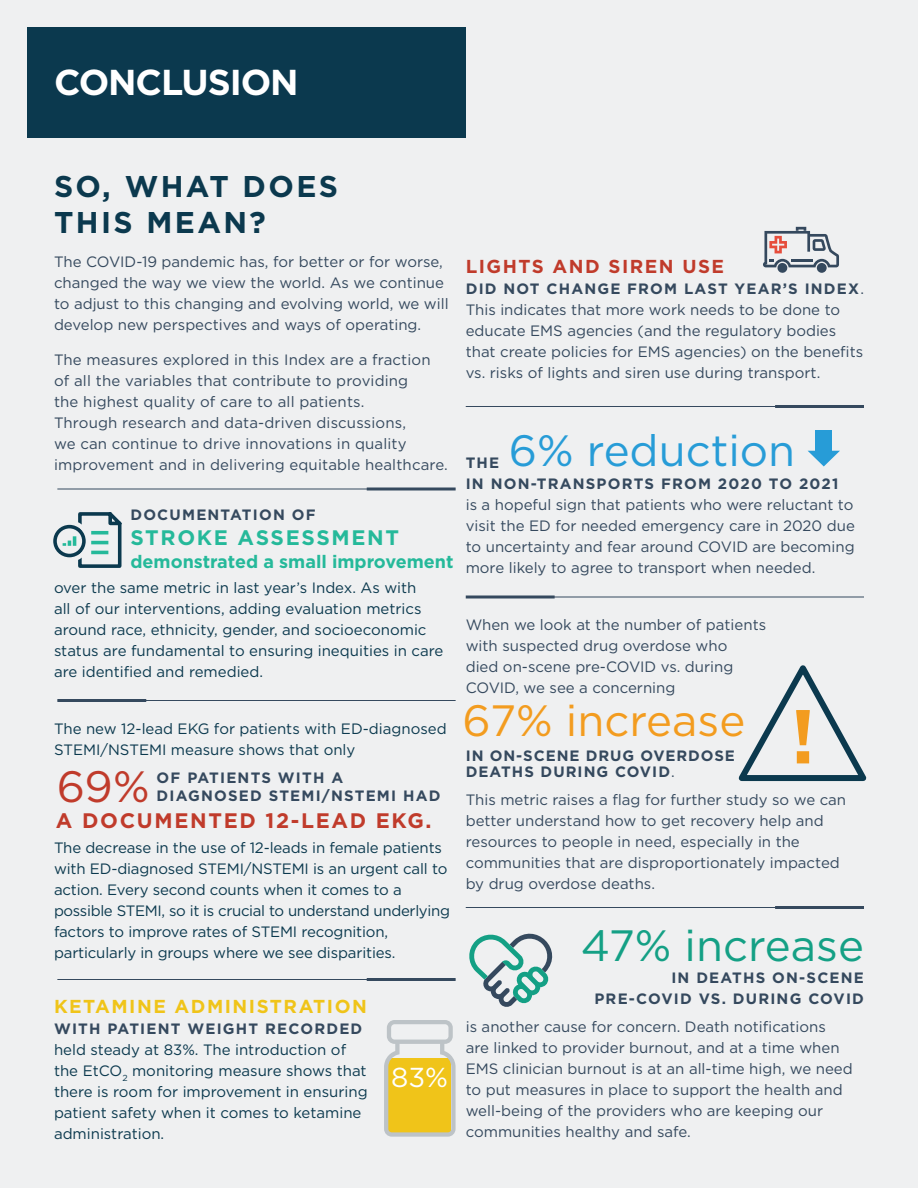
<style>
.page{position:relative;width:918px;height:1188px;background:#eff0f1}
.page>*{position:absolute;margin:0;border:0;box-sizing:border-box;transform-origin:0 0}
.t1{font:700 76.35px "Gotham";color:#f39c1f}
.t2{font:43.8px "Gotham";color:#14a085}
.t3{font:43.8px "Gotham";color:#279cd7}
.t4{font:43.8px "Gotham";color:#f39c1f}
.t5{font:43.8px "Gotham";color:#c03b2b}
.t6{font:700 36px "Gotham";letter-spacing:-.03em;color:#fff}
.t7{font:700 30px/36px "Gotham";letter-spacing:.08em;color:#0b394e}
.t8{font:27.45px "Gotham";color:#fff}
.t9{font:700 21px "Gotham";letter-spacing:.08em;color:#c03b2b}
.t10{font:700 21px "Gotham";letter-spacing:.08em;color:#25b99a}
.t11{font:700 18.75px "Gotham";letter-spacing:.08em;color:#f0c419}
.t12{font:700 18.75px "Gotham";letter-spacing:.08em;color:#c03b2b}
.t13{font:700 18px "Gotham";color:#25b99a}
.t14{font:15px/21px "Gotham";color:#35495e}
.t15{font:15px/21px "Gotham";color:#0b394e}
.t16{font:700 15px/21px "Gotham";letter-spacing:.08em;color:#35495e}
.t17{font:700 15px/16.5px "Gotham";letter-spacing:.06em;color:#35495e}
.s1{font-weight:700}
.s2{font-weight:400}
</style>
<div class="page">
<div style="left:27px;top:27px;width:439px;height:111px;background:#0b394e"></div>
<div style="left:49px;top:520px;width:41px;height:42px;border:5px solid #eff0f1;border-radius:50%"></div>
<svg style="left:55px;top:527px;width:29px;height:29px"></svg>
<div style="left:53px;top:525px;width:33px;height:32px;border:4px solid #0b394e;border-radius:50%"></div>
<svg style="left:63px;top:512px;width:59px;height:56px"></svg>
<hr style="left:57px;top:489px;width:398px;height:1px;background:#35495e">
<hr style="left:367px;top:487px;width:89px;height:3px;background:#35495e">
<hr style="left:466px;top:406px;width:397px;height:1px;background:#35495e">
<hr style="left:775px;top:405px;width:89px;height:3px;background:#35495e">
<hr style="left:466px;top:907px;width:397px;height:1px;background:#35495e">
<hr style="left:775px;top:906px;width:89px;height:3px;background:#35495e">
<hr style="left:466px;top:597px;width:398px;height:1px;background:#35495e">
<hr style="left:466px;top:595px;width:89px;height:3px;background:#35495e">
<hr style="left:57px;top:979px;width:398px;height:1px;background:#35495e">
<hr style="left:367px;top:978px;width:89px;height:3px;background:#35495e">
<hr style="left:58px;top:700px;width:398px;height:1px;background:#35495e">
<hr style="left:57px;top:699px;width:89px;height:3px;background:#35495e">
<svg style="left:384px;top:1020px;width:72px;height:117px"></svg>
<svg style="left:763px;top:227px;width:76px;height:46px"></svg>
<div style="left:816px;top:430px;width:16px;height:21px;background:#279cd7"></div>
<svg style="left:808px;top:451px;width:32px;height:15px"></svg>
<svg style="left:738px;top:665px;width:129px;height:117px"></svg>
<svg style="left:469px;top:933px;width:84px;height:74px"></svg>
<h3 class="t6" style="left:54px;top:66px;width:246px">CONCLUSION</h3>
<h3 class="t7" style="left:54px;top:170px;width:286px">SO, WHAT DOES<br>THIS MEAN?</h3>
<p class="t14" style="left:54px;top:252px;width:396px">The COVID-19 pandemic has, for better or for worse, changed the way we view the world. As we continue to adjust to this changing and evolving world, we will develop new perspectives and ways of operating.</p>
<p class="t14" style="left:54px;top:350px;width:395px">The measures explored in this Index are a fraction of all the variables that contribute to providing<br>the highest quality of care to all patients.<br>Through research and data-driven discussions,<br>we can continue to drive innovations in quality improvement and in delivering equitable healthcare.</p>
<p class="t16" style="left:130px;top:505px;width:187px">DOCUMENTATION OF</p>
<h3 class="t10" style="left:130px;top:529px;width:270px">STROKE ASSESSMENT</h3>
<p class="t13" style="left:130px;top:553px;width:325px">demonstrated a small improvement</p>
<p class="t15" style="left:54px;top:578px;width:391px">over the same metric in last year’s Index. As with<br>all of our interventions, adding evaluation metrics around race, ethnicity, gender, and socioeconomic status are fundamental to ensuring inequities in care are identified and remedied.</p>
<p class="t15" style="left:54px;top:719px;width:394px">The new 12-lead EKG for patients with ED-diagnosed<br>STEMI/NSTEMI measure shows that only</p>
<h2 class="t5" style="left:57px;top:767px;width:94px">69%</h2>
<p class="t16" style="left:157px;top:768px;width:188px">OF PATIENTS WITH A</p>
<p class="t16" style="left:157px;top:786px;width:285px">DIAGNOSED STEMI/NSTEMI HAD</p>
<h3 class="t9" style="left:56px;top:811px;width:377px">A DOCUMENTED 12-LEAD EKG.</h3>
<p class="t15" style="left:54px;top:838px;width:397px">The decrease in the use of 12-leads in female patients with ED-diagnosed STEMI/NSTEMI is an urgent call to action. Every second counts when it comes to a possible STEMI, so it is crucial to understand underlying factors to improve rates of STEMI recognition, particularly in groups where we see disparities.</p>
<p class="t11" style="left:54px;top:998px;width:315px">KETAMINE ADMINISTRATION</p>
<p class="t16" style="left:54px;top:1019px;width:310px">WITH PATIENT WEIGHT RECORDED</p>
<p class="t15" style="left:54px;top:1040px;width:315px">held steady at 83%. The introduction of the EtCO<sub>2</sub> monitoring measure shows that there is room for improvement in ensuring patient safety when it comes to ketamine administration.</p>
<h3 class="t8" style="left:391px;top:1065px;width:58px">83%</h3>
<p class="t12" style="left:466px;top:258px;width:260px">LIGHTS AND SIREN USE</p>
<p class="t14" style="left:466px;top:279px;width:400px"><span class="s1">DID NOT CHANGE FROM LAST YEAR’S INDEX</span>.<br>This indicates that more work needs to be done to educate EMS agencies (and the regulatory bodies that create policies for EMS agencies) on the benefits vs. risks of lights and siren use during transport.</p>
<h2 class="t3" style="left:509px;top:431px;width:288px">6% reduction</h2>
<p class="t16" style="left:466px;top:453px;width:374px">THE<br>IN NON-TRANSPORTS FROM 2020 TO 2021</p>
<p class="t14" style="left:466px;top:495px;width:391px;text-align:justify">is a hopeful sign that patients who were reluctant to visit the ED for needed emergency care in 2020 due to uncertainty and fear around COVID are becoming more likely to agree to transport when needed.</p>
<p class="t14" style="left:466px;top:615px;width:302px">When we look at the number of patients with suspected drug overdose who<br>died on-scene pre-COVID vs. during<br>COVID, we see a concerning</p>
<h2 class="t4" style="left:463px;top:701px;width:284px">67% increase</h2>
<h1 class="t1" style="left:791px;top:702px;width:26px">!</h1>
<p class="t17" style="left:466px;top:748px;width:271px">IN ON-SCENE DRUG OVERDOSE<br>DEATHS DURING COVID<span class="s2">.</span></p>
<p class="t14" style="left:466px;top:790px;width:382px">This metric raises a flag for further study so we can better understand how to get recovery help and resources to people in need, especially in the communities that are disproportionately impacted by drug overdose deaths.</p>
<h2 class="t2" style="left:581px;top:926px;width:285px">47% increase</h2>
<p class="t16" style="left:594px;top:968px;width:271px;text-align:right">IN DEATHS ON-SCENE<br>PRE-COVID VS. DURING COVID</p>
<p class="t14" style="left:466px;top:1017px;width:388px">is another cause for concern. Death notifications are linked to provider burnout, and at a time when EMS clinician burnout is at an all-time high, we need to put measures in place to support the health and well-being of the providers who are keeping our communities healthy and safe.</p>
</div>
